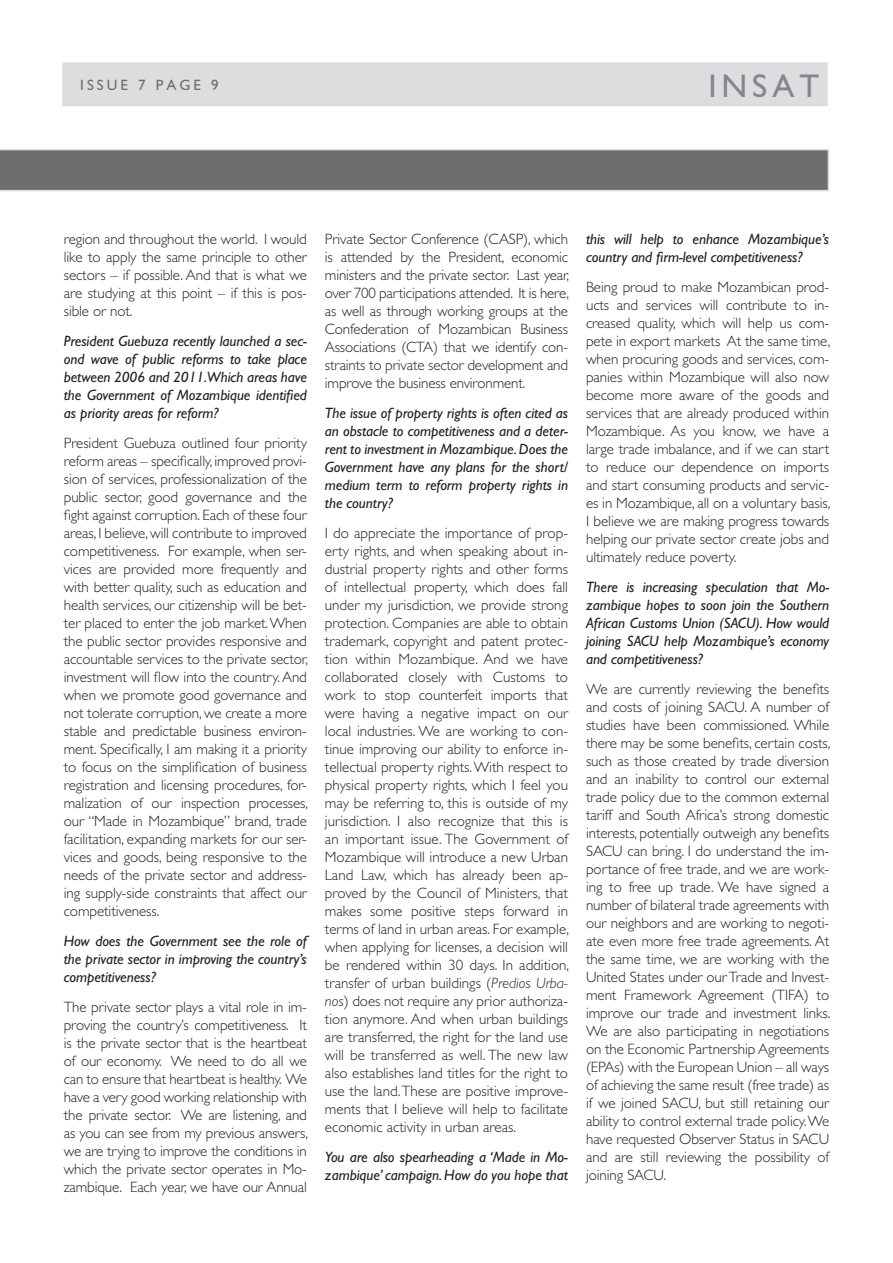
<style>
.page{position:relative;width:893px;height:1263px;background:#fff}
.page>*{position:absolute;margin:0;border:0;box-sizing:border-box;transform-origin:0 0}
.t1{font:33px "Gill Sans";letter-spacing:.15em;color:#848689}
.t2{font:300 15px/18px "Gill Sans";letter-spacing:-.005em;color:#231f20;text-align:justify}
.t3{font:italic 15px/18px "Gill Sans";letter-spacing:-.005em;color:#231f20;text-align:justify}
.t4{font:15px "Gill Sans";letter-spacing:.2em;color:#6c6e70}
.s1{font-style:italic}
</style>
<div class="page">
<div style="left:62px;top:62px;width:766px;height:44px;background:#dcddde"></div>
<div style="left:711px;top:74px;width:108px;height:23px;background:#dcddde"></div>
<svg style="left:0;top:149px;width:829px;height:42px;background:#727476"></svg>
<p class="t4" style="left:80px;top:80px;width:140px">ISSUE 7 PAGE 9</p>
<p class="t1" style="left:708px;top:74px;width:112px">INSAT</p>
<p class="t2" style="left:64px;top:232px;width:245px">region and throughout the world. I would like to apply the same principle to other sectors – if possible. And that is what we are studying at this point – if this is pos&shy;sible or not.</p>
<p class="t3" style="left:64px;top:334px;width:245px">President Guebuza recently launched a sec&shy;ond wave of public reforms to take place between 2006 and 2011.Which areas have the Government of Mozambique identified as priority areas for reform?</p>
<p class="t2" style="left:64px;top:436px;width:246px">President Guebuza outlined four priority reform areas – specifically, improved provi&shy;sion of services, professionalization of the public sector, good governance and the fight against corruption. Each of these four areas, I believe, will contribute to improved competitiveness. For example, when ser&shy;vices are provided more frequently and with better quality, such as education and health services, our citizenship will be bet&shy;ter placed to enter the job market. When the public sector provides responsive and accountable services to the private sector, investment will flow into the country. And when we promote good governance and not tolerate corruption, we create a more stable and predictable business environ&shy;ment. Specifically, I am making it a priority to focus on the simplification of business registration and licensing procedures, for&shy;malization of our inspection processes, our “Made in Mozambique” brand, trade facilitation, expanding markets for our ser&shy;vices and goods, being responsive to the needs of the private sector and address&shy;ing supply-side constraints that affect our competitiveness.</p>
<p class="t3" style="left:64px;top:934px;width:245px">How does the Government see the role of the private sector in improving the country’s competitiveness?</p>
<p class="t2" style="left:64px;top:1000px;width:246px">The private sector plays a vital role in im&shy;proving the country’s competitiveness. It is the private sector that is the heartbeat of our economy. We need to do all we can to ensure that heartbeat is healthy. We have a very good working relationship with the private sector. We are listening, and as you can see from my previous answers, we are trying to improve the conditions in which the private sector operates in Mo&shy;zambique. Each year, we have our Annual</p>
<p class="t2" style="left:325px;top:232px;width:246px">Private Sector Conference (CASP), which is attended by the President, economic ministers and the private sector. Last year, over 700 participations attended. It is here, as well as through working groups at the Confederation of Mozambican Business Associations (CTA) that we identify con&shy;straints to private sector development and improve the business environment.</p>
<p class="t3" style="left:325px;top:406px;width:245px">The issue of property rights is often cited as an obstacle to competitiveness and a deter&shy;rent to investment in Mozambique. Does the Government have any plans for the short/ medium term to reform property rights in the country?</p>
<p class="t2" style="left:325px;top:526px;width:246px">I do appreciate the importance of prop&shy;erty rights, and when speaking about in&shy;dustrial property rights and other forms of intellectual property, which does fall under my jurisdiction, we provide strong protection. Companies are able to obtain trademark, copyright and patent protec&shy;tion within Mozambique. And we have collaborated closely with Customs to work to stop counterfeit imports that were having a negative impact on our local industries. We are working to con&shy;tinue improving our ability to enforce in&shy;tellectual property rights. With respect to physical property rights, which I feel you may be referring to, this is outside of my jurisdiction. I also recognize that this is an important issue. The Government of Mozambique will introduce a new Urban Land Law, which has already been ap&shy;proved by the Council of Ministers, that makes some positive steps forward in terms of land in urban areas. For example, when applying for licenses, a decision will be rendered within 30 days. In addition, transfer of urban buildings (<span class="s1">Predios Urba&shy;nos</span>) does not require any prior authoriza&shy;tion anymore. And when urban buildings are transferred, the right for the land use will be transferred as well. The new law also establishes land titles for the right to use the land. These are positive improve&shy;ments that I believe will help to facilitate economic activity in urban areas.</p>
<p class="t3" style="left:325px;top:1150px;width:245px">You are also spearheading a ‘Made in Mo&shy;zambique’ campaign. How do you hope that</p>
<p class="t3" style="left:586px;top:232px;width:245px">this will help to enhance Mozambique’s country and firm-level competitiveness?</p>
<p class="t2" style="left:586px;top:280px;width:246px">Being proud to make Mozambican prod&shy;ucts and services will contribute to in&shy;creased quality, which will help us com&shy;pete in export markets At the same time, when procuring goods and services, com&shy;panies within Mozambique will also now become more aware of the goods and services that are already produced within Mozambique. As you know, we have a large trade imbalance, and if we can start to reduce our dependence on imports and start consuming products and servic&shy;es in Mozambique, all on a voluntary basis, I believe we are making progress towards helping our private sector create jobs and ultimately reduce poverty.</p>
<p class="t3" style="left:586px;top:580px;width:245px">There is increasing speculation that Mo&shy;zambique hopes to soon join the Southern African Customs Union (SACU). How would joining SACU help Mozambique’s economy and competitiveness?</p>
<p class="t2" style="left:586px;top:682px;width:246px">We are currently reviewing the benefits and costs of joining SACU. A number of studies have been commissioned. While there may be some benefits, certain costs, such as those created by trade diversion and an inability to control our external trade policy due to the common external tariff and South Africa’s strong domestic interests, potentially outweigh any benefits SACU can bring. I do understand the im&shy;portance of free trade, and we are work&shy;ing to free up trade. We have signed a number of bilateral trade agreements with our neighbors and are working to negoti&shy;ate even more free trade agreements. At the same time, we are working with the United States under our Trade and Invest&shy;ment Framework Agreement (TIFA) to improve our trade and investment links.<br>We are also participating in negotiations on the Economic Partnership Agreements (EPAs) with the European Union – all ways of achieving the same result (free trade) as if we joined SACU, but still retaining our ability to control external trade policy. We have requested Observer Status in SACU and are still reviewing the possibility of joining SACU.</p>
</div>
